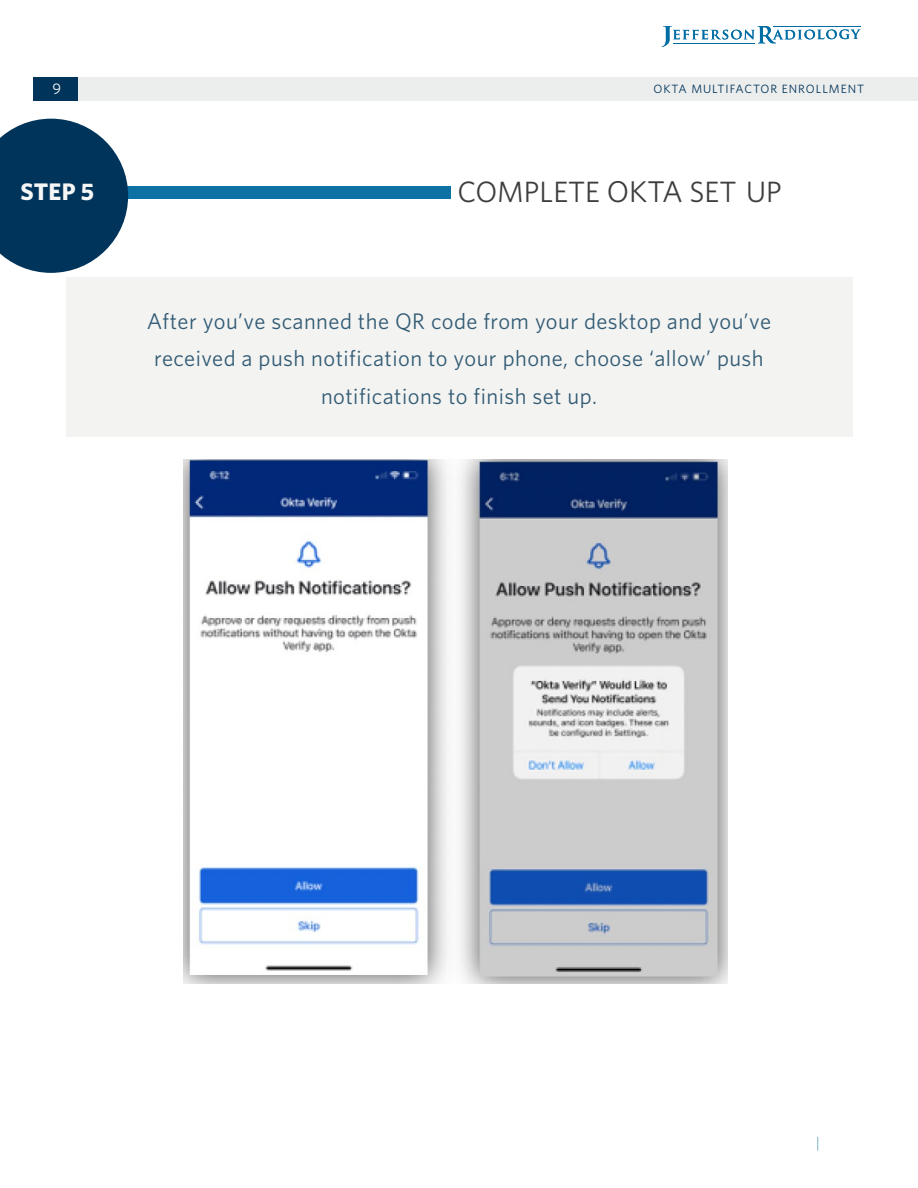
<style>
.page{position:relative;width:918px;height:1188px;background:#fff}
.page>*{position:absolute;margin:0;border:0;box-sizing:border-box;transform-origin:0 0}
.t1{font:30px "Whitney";color:#3e3d40}
.t2{font:29.4px "Whitney";color:#3e3d40}
.t3{font:700 24px "Whitney";color:#f6f6f6}
.t4{font:22.5px/37.5px "Whitney";letter-spacing:.02em;color:#325b74;text-align:center}
.t5{font:15.3px "Whitney";color:#fff}
.t6{font:12px "Whitney";letter-spacing:.08em;color:#00345a}
.s1{font-size:29.4px}
</style>
<div class="page">
<svg style="left:662px;top:26px;width:199px;height:21px"></svg>
<hr style="left:673px;top:43px;width:81px;height:1px;background:#006da4">
<hr style="left:773px;top:26px;width:88px;height:1px;background:#006da4">
<div style="left:78px;top:77px;width:840px;height:23px;background:#eceded"></div>
<div style="left:34px;top:77px;width:44px;height:23px;background:#00345a"></div>
<div style="left:66px;top:277px;width:786px;height:160px;background:#f3f3f2"></div>
<div style="left:0;top:187px;width:450px;height:12px;background:#0d71a4"></div>
<svg style="left:0;top:119px;width:128px;height:154px;background:#265273"></svg>
<img style="left:183px;top:459px;width:544px;height:524px">
<svg style="left:817px;top:1137px;width:1px;height:14px"></svg>
<p class="t5" style="left:52px;top:80px;width:10px">9</p>
<p class="t6" style="left:653px;top:82px;width:212px">OKTA MULTIFACTOR ENROLLMENT</p>
<p class="t3" style="left:21px;top:177px;width:75px">STEP 5</p>
<h2 class="t2" style="left:457px;top:174px;width:21px">COMP</h2>
<h2 class="t2" style="left:540px;top:174px;width:29px">LETE</h2>
<h1 class="t1" style="left:607px;top:174px;width:99px">OKTA <span class="s1">SET</span></h1>
<h2 class="t2" style="left:746px;top:174px;width:18px">UP</h2>
<p class="t4" style="left:147px;top:302px;width:626px">After you’ve scanned the QR code from your desktop and you’ve received a push notification to your phone, choose ‘allow’ push notifications to finish set up.</p>
</div>
